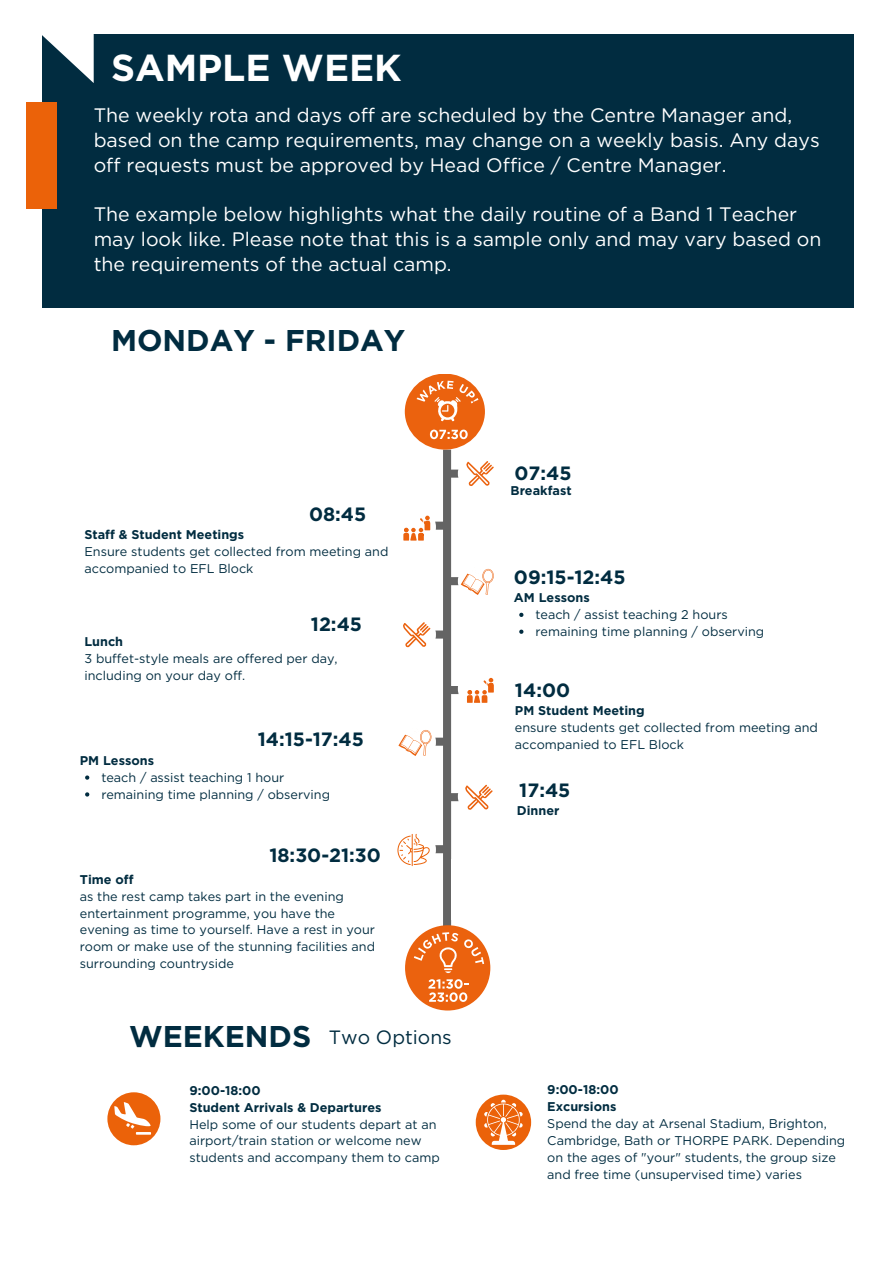
<style>
.page{position:relative;width:894px;height:1264px;background:#fff}
.page>*{position:absolute;margin:0;border:0;box-sizing:border-box;transform-origin:0 0}
.t1{font:700 37.5px "Gotham";color:#fff}
.t2{font:700 30px "Gotham";color:#012c40}
.t3{font:19.5px/24.8px "Gotham";color:#fff}
.t4{font:700 19.2px "Gotham";color:#012c40}
.t5{font:19.2px "Gotham";color:#012c40}
.t6{font:12.6px/16.8px "Gotham";color:#012c40}
.t7{font:700 12.6px "Gotham";color:#012c40}
</style>
<div class="page">
<div style="left:42px;top:34px;width:811px;height:274px;background:#012c40"></div>
<svg style="left:42px;top:34px;width:52px;height:49px"></svg>
<div style="left:27px;top:102px;width:30px;height:107px;background:#eb6209"></div>
<svg style="left:519px;top:612px;width:4px;height:5px"></svg>
<svg style="left:519px;top:629px;width:4px;height:5px"></svg>
<svg style="left:85px;top:775px;width:4px;height:4px"></svg>
<svg style="left:85px;top:792px;width:4px;height:4px"></svg>
<div style="left:445px;top:469px;width:32px;height:8px;background:#646464"></div>
<div style="left:445px;top:577px;width:32px;height:8px;background:#646464"></div>
<div style="left:445px;top:686px;width:32px;height:8px;background:#646464"></div>
<div style="left:445px;top:793px;width:32px;height:8px;background:#646464"></div>
<div style="left:417px;top:521px;width:31px;height:8px;background:#646464"></div>
<div style="left:417px;top:630px;width:31px;height:8px;background:#646464"></div>
<div style="left:417px;top:737px;width:31px;height:8px;background:#646464"></div>
<div style="left:417px;top:845px;width:31px;height:8px;background:#646464"></div>
<div style="left:443px;top:449px;width:8px;height:485px;background:#646464"></div>
<div style="left:395px;top:506px;width:41px;height:41px;background:#fff;border-radius:50%"></div>
<div style="left:395px;top:614px;width:41px;height:41px;background:#fff;border-radius:50%"></div>
<div style="left:395px;top:721px;width:41px;height:41px;background:#fff;border-radius:50%"></div>
<div style="left:395px;top:829px;width:41px;height:41px;background:#fff;border-radius:50%"></div>
<div style="left:457px;top:453px;width:41px;height:41px;background:#fff;border-radius:50%"></div>
<div style="left:457px;top:560px;width:41px;height:41px;background:#fff;border-radius:50%"></div>
<div style="left:457px;top:668px;width:41px;height:41px;background:#fff;border-radius:50%"></div>
<div style="left:457px;top:776px;width:41px;height:40px;background:#fff;border-radius:50%"></div>
<svg style="left:460px;top:568px;width:34px;height:27px"></svg>
<svg style="left:398px;top:730px;width:33px;height:26px"></svg>
<div style="left:404px;top:373px;width:81px;height:76px;background:#eb620e;border-radius:50%"></div>
<svg style="left:430px;top:429px;width:37px;height:10px"></svg>
<svg style="left:416px;top:381px;width:62px;height:40px"></svg>
<svg style="left:403px;top:622px;width:27px;height:25px"></svg>
<svg style="left:465px;top:784px;width:27px;height:25px"></svg>
<div style="left:403px;top:513px;width:20px;height:14px;border:1px solid #fff"></div>
<svg style="left:403px;top:515px;width:27px;height:25px"></svg>
<div style="left:466px;top:675px;width:21px;height:14px;border:1px solid #fff"></div>
<svg style="left:467px;top:678px;width:26px;height:25px"></svg>
<svg style="left:466px;top:461px;width:27px;height:25px"></svg>
<div style="left:405px;top:925px;width:85px;height:85px;background:#eb620e;border-radius:50%"></div>
<svg style="left:428px;top:979px;width:40px;height:22px"></svg>
<svg style="left:414px;top:932px;width:70px;height:41px"></svg>
<svg style="left:397px;top:834px;width:33px;height:32px"></svg>
<svg style="left:475px;top:1094px;width:56px;height:55px"></svg>
<svg style="left:483px;top:1099px;width:39px;height:45px;background:#f08a49"></svg>
<div style="left:107px;top:1092px;width:53px;height:53px;background:#eb6209;border-radius:50%"></div>
<svg style="left:114px;top:1102px;width:37px;height:32px"></svg>
<h2 class="t1" style="left:111px;top:45px;width:292px">SAMPLE WEEK</h2>
<h1 class="t3" style="left:94px;top:103px;width:727px">The weekly rota and days off are scheduled by the Centre Manager and, based on the camp requirements, may change on a weekly basis. Any days off requests must be approved by Head Office / Centre Manager.</h1>
<h4 class="t3" style="left:94px;top:202px;width:729px">The example below highlights what the daily routine of a Band 1 Teacher may look like. Please note that this is a sample only and may vary based on the requirements of the actual camp.</h4>
<h4 class="t2" style="left:111px;top:322px;width:296px">MONDAY - FRIDAY</h4>
<p class="t4" style="left:309px;top:502px;width:59px">08:45</p>
<p class="t7" style="left:84px;top:527px;width:161px">Staff &amp; Student Meetings</p>
<h3 class="t6" style="left:84px;top:543px;width:305px">Ensure students get collected from meeting and accompanied to EFL Block</h3>
<h3 class="t4" style="left:311px;top:612px;width:53px">12:45</h3>
<p class="t7" style="left:84px;top:634px;width:40px">Lunch</p>
<h3 class="t6" style="left:84px;top:650px;width:255px">3 buffet-style meals are offered per day, including on your day off.</h3>
<p class="t4" style="left:514px;top:461px;width:58px">07:45</p>
<p class="t7" style="left:510px;top:483px;width:63px">Breakfast</p>
<p class="t4" style="left:514px;top:565px;width:113px">09:15-12:45</p>
<h5 class="t7" style="left:514px;top:590px;width:77px">AM Lessons</h5>
<h3 class="t6" style="left:535px;top:606px;width:194px">teach / assist teaching 2 hours</h3>
<p class="t6" style="left:535px;top:623px;width:230px">remaining time planning / observing</p>
<h3 class="t4" style="left:515px;top:678px;width:57px">14:00</h3>
<h3 class="t7" style="left:515px;top:703px;width:131px">PM Student Meeting</h3>
<p class="t6" style="left:515px;top:719px;width:304px">ensure students get collected from meeting and</p>
<p class="t4" style="left:258px;top:727px;width:108px">14:15-17:45</p>
<p class="t6" style="left:515px;top:736px;width:170px">accompanied to EFL Block</p>
<h5 class="t7" style="left:80px;top:752px;width:76px">PM Lessons</h5>
<p class="t6" style="left:101px;top:768px;width:184px">teach / assist teaching 1 hour</p>
<p class="t6" style="left:101px;top:785px;width:230px">remaining time planning / observing</p>
<p class="t4" style="left:269px;top:843px;width:113px">18:30-21:30</p>
<h3 class="t7" style="left:80px;top:871px;width:55px">Time off</h3>
<h5 class="t6" style="left:80px;top:887px;width:297px">as the rest camp takes part in the evening entertainment programme, you have the evening as time to yourself. Have a rest in your room or make use of the stunning facilities and surrounding countryside</h5>
<p class="t2" style="left:129px;top:1018px;width:184px">WEEKENDS</p>
<p class="t5" style="left:329px;top:1025px;width:124px">Two Options</p>
<p class="t7" style="left:189px;top:1082px;width:73px">9:00-18:00</p>
<p class="t7" style="left:189px;top:1099px;width:193px">Student Arrivals &amp; Departures</p>
<p class="t6" style="left:189px;top:1115px;width:252px">Help some of our students depart at an airport/train station or welcome new students and accompany them to camp</p>
<h5 class="t4" style="left:519px;top:778px;width:53px">17:45</h5>
<h3 class="t7" style="left:516px;top:802px;width:44px">Dinner</h3>
<p class="t7" style="left:547px;top:1082px;width:73px">9:00-18:00</p>
<h2 class="t7" style="left:547px;top:1098px;width:71px">Excursions</h2>
<h4 class="t6" style="left:547px;top:1114px;width:299px">Spend the day at Arsenal Stadium, Brighton, Cambridge, Bath or THORPE PARK. Depending on the ages of "your" students, the group size and free time (unsupervised time) varies</h4>
</div>
